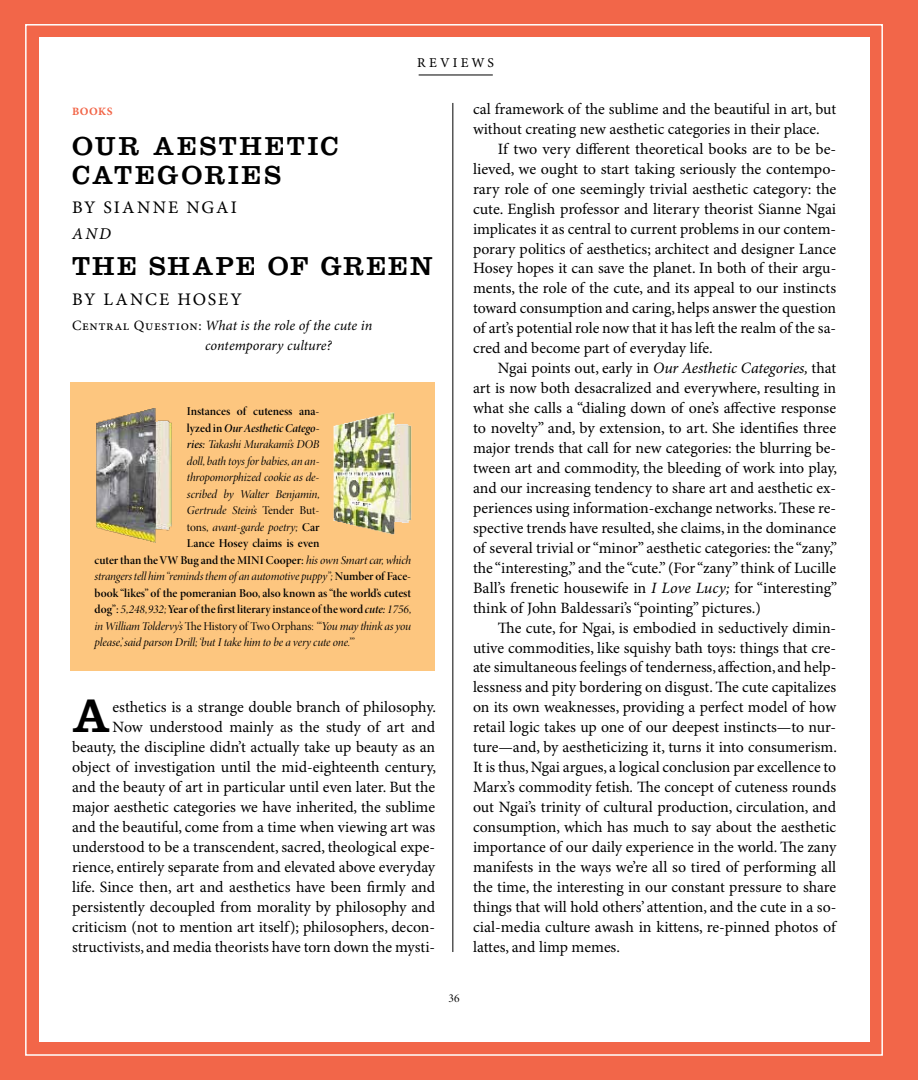
<style>
.page{position:relative;width:918px;height:1080px;background:#f26649}
.page>*{position:absolute;margin:0;border:0;box-sizing:border-box;transform-origin:0 0}
.t1{font:49.05px "Clarendon";color:#000}
.t2{font:27px/28.8px "Clarendon";letter-spacing:.105em;color:#000}
.t3{font:27px "Clarendon";letter-spacing:.085em;color:#000}
.t4{font:17.7px "Minion Pro Capt";letter-spacing:.11em;color:#000}
.t5{font:16.5px "Minion Pro It Capt";color:#000}
.t6{font:15.75px/20px "Minion Pro";letter-spacing:-.005em;color:#000;text-align:justify}
.t7{font:italic 14.25px/20px "Minion Pro";color:#000}
.t8{font:13.5px "Minion Pro Capt";letter-spacing:.225em;color:#000}
.t9{font:12px/16.5px "Minion Pro It Disp";letter-spacing:-.01em;color:#000;text-align:justify}
.t10{font:12px/16.5px "Minion Pro Semibold Disp";color:#000;text-align:center}
.t11{font:12px "Minion Pro Semibold It Disp";letter-spacing:-.01em;color:#000}
.t12{font:12px "Minion Pro Disp";color:#000}
.t13{font:11.25px "Minion Pro Bold Capt";letter-spacing:.045em;color:#f26649}
.s1{font-style:normal}
.s2{font-family:"Minion Pro Semibold Disp"}
.s3{font-family:"Minion Pro Semibold It Disp"}
.s4{font-family:"Minion Pro Disp"}
.s5{font-family:"Minion Pro It Disp"}
.s6{font-style:italic}
</style>
<div class="page">
<div style="left:39px;top:37px;width:830px;height:1005px;background:#fff"></div>
<hr style="left:453px;top:103px;width:1px;height:849px;background:#000">
<hr style="left:419px;top:75px;width:74px;height:1px;background:#000">
<div style="left:71px;top:382px;width:364px;height:289px;background:#fdc67f"></div>
<img style="left:96px;top:408px;width:76px;height:135px">
<img style="left:333px;top:412px;width:78px;height:123px">
<p class="t8" style="left:417px;top:54px;width:77px">REVIEWS</p>
<p class="t13" style="left:72px;top:105px;width:42px">BOOKS</p>
<h2 class="t2" style="left:72px;top:132px;width:268px">OUR AESTHETIC<br>CATEGORIES</h2>
<p class="t4" style="left:72px;top:197px;width:166px">BY SIANNE NGAI</p>
<p class="t5" style="left:72px;top:223px;width:40px">and</p>
<h2 class="t3" style="left:72px;top:250px;width:362px">THE SHAPE OF GREEN</h2>
<p class="t4" style="left:72px;top:289px;width:171px">BY LANCE HOSEY</p>
<p class="t7" style="left:205px;top:316px;width:169px;text-indent:-133px"><span class="s1">Central Question:</span> What is the role of the cute in contemporary culture?</p>
<p class="t10" style="left:187px;top:403px;width:134px">Instances of cuteness ana-</p>
<p class="t11" style="left:187px;top:421px;width:134px"><span class="s2">lyzed in</span> Our Aesthetic Catego-</p>
<p class="t9" style="left:187px;top:436px;width:135px"><span class="s3">ries:</span> Takashi Murakami’s DOB doll, bath toys for babies, an an&shy;thropomorphized cookie as de&shy;scribed by Walter Benjamin, Gertrude Stein’s <span class="s4">Tender But&shy;tons,</span> avant-garde poetry; <span class="s2">Car</span></p>
<p class="t10" style="left:95px;top:535px;width:318px">Lance Hosey claims is even<br>cuter than the VW Bug and the MINI Cooper: <span class="s5">his own Smart car, which</span></p>
<p class="t9" style="left:95px;top:568px;width:318px">strangers tell him “reminds them of an automotive puppy”; <span class="s2">Number of Face-</span></p>
<p class="t10" style="left:95px;top:585px;width:319px;text-align:left">book “likes” of the pomeranian Boo, also known as “the world’s cutest dog”: <span class="s5">5,248,932;</span> Year of the first literary instance of the word <span class="s3">cute:</span> <span class="s5">1756,</span></p>
<p class="t9" style="left:95px;top:618px;width:318px">in William Toldervy’s <span class="s4">The History of Two Orphans:</span> “‘You may think as you please,’ said parson Drill; ‘but I take him to be a very cute one.’”</p>
<h1 class="t1" style="left:72px;top:687px;width:40px">A</h1>
<p class="t6" style="left:72px;top:698px;width:366px;text-align:right">esthetics is a strange double branch of philosophy.<br>Now understood mainly as the study of art and beauty, the discipline didn’t actually take up beauty as an object of investigation until the mid-eighteenth century, and the beauty of art in particular until even later. But the major aesthetic categories we have inherited, the sublime and the beautiful, come from a time when viewing art was understood to be a transcendent, sacred, theological expe&shy;rience, entirely separate from and elevated above everyday life. Since then, art and aesthetics have been firmly and persistently decoupled from morality by philosophy and criticism (not to mention art itself); philosophers, decon&shy;structivists, and media theorists have torn down the mysti-</p>
<p class="t6" style="left:473px;top:99px;width:365px">cal framework of the sublime and the beautiful in art, but without creating new aesthetic categories in their place.</p>
<p class="t6" style="left:473px;top:139px;width:365px;text-indent:25px">If two very different theoretical books are to be be&shy;lieved, we ought to start taking seriously the contempo&shy;rary role of one seemingly trivial aesthetic category: the cute. English professor and literary theorist Sianne Ngai implicates it as central to current problems in our contem&shy;porary politics of aesthetics; architect and designer Lance Hosey hopes it can save the planet. In both of their argu&shy;ments, the role of the cute, and its appeal to our instincts toward consumption and caring, helps answer the question of art’s potential role now that it has left the realm of the sa&shy;cred and become part of everyday life.</p>
<p class="t6" style="left:473px;top:359px;width:366px;text-indent:25px">Ngai points out, early in <span class="s6">Our Aesthetic Categories,</span> that art is now both desacralized and everywhere, resulting in what she calls a “dialing down of one’s affective response to novelty” and, by extension, to art. She identifies three major trends that call for new categories: the blurring be&shy;tween art and commodity, the bleeding of work into play, and our increasing tendency to share art and aesthetic ex&shy;periences using information-exchange networks. These re&shy;spective trends have resulted, she claims, in the dominance of several trivial or “minor” aesthetic categories: the “zany,” the “interesting,” and the “cute.” (For “zany” think of Lucille Ball’s frenetic housewife in <span class="s6">I Love Lucy;</span> for “interesting” think of John Baldessari’s “pointing” pictures.)</p>
<p class="t6" style="left:473px;top:618px;width:366px;text-indent:25px">The cute, for Ngai, is embodied in seductively dimin&shy;utive commodities, like squishy bath toys: things that cre&shy;ate simultaneous feelings of tenderness, affection, and help&shy;lessness and pity bordering on disgust. The cute capitalizes on its own weaknesses, providing a perfect model of how retail logic takes up one of our deepest instincts—to nur&shy;ture—and, by aestheticizing it, turns it into consumerism.<br>It is thus, Ngai argues, a logical conclusion par excellence to Marx’s commodity fetish<span class="s6">.</span> The concept of cuteness rounds out Ngai’s trinity of cultural production, circulation, and consumption, which has much to say about the aesthetic importance of our daily experience in the world. The zany manifests in the ways we’re all so tired of performing all the time, the interesting in our constant pressure to share things that will hold others’ attention, and the cute in a so&shy;cial-media culture awash in kittens, re-pinned photos of lattes, and limp memes.</p>
<p class="t12" style="left:449px;top:991px;width:12px">36</p>
</div>
